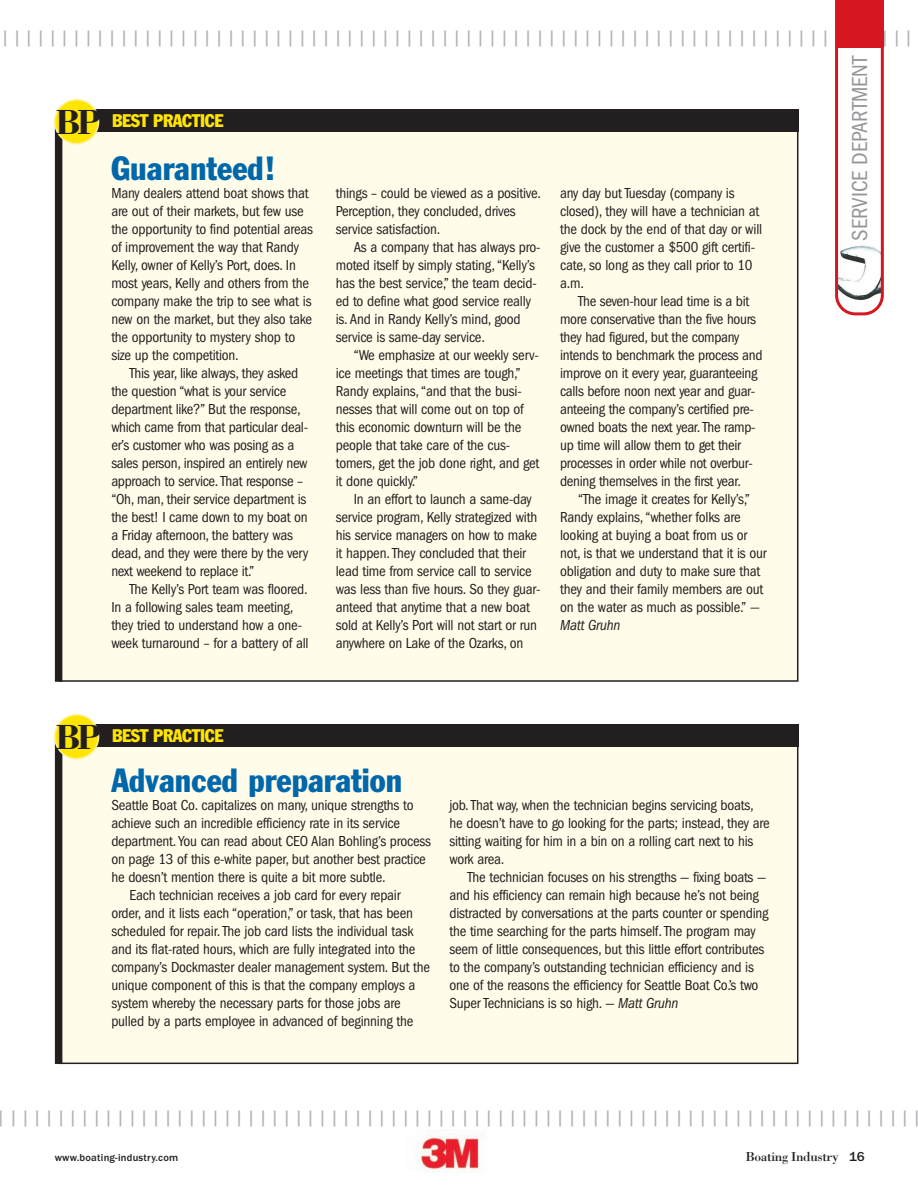
<style>
.page{position:relative;width:918px;height:1188px;background:#fff}
.page>*{position:absolute;margin:0;border:0;box-sizing:border-box;transform-origin:0 0}
.t1{font:condensed 33px "Franklin Gothic";color:#0067aa}
.t2{font:condensed 22.5px "Franklin Gothic";color:#939598}
.t3{font:21px "Helvetica";color:#b2b3b7}
.t4{font:condensed 18px "Franklin Gothic";letter-spacing:-.015em;color:#ffe601}
.t5{font:condensed 15px/18px "Franklin Gothic";letter-spacing:-.015em;color:#231f20}
.t6{font:13.5px "Bodoni";letter-spacing:-.025em;color:#231f20}
.t7{font:500 10.5px "Franklin Gothic";letter-spacing:.025em;color:#231f20}
.s1{font-family:"Bodoni";font-weight:700;font-stretch:normal;font-size:36px;color:#231f20}
.s2{font-style:italic}
.s3{font-family:"Franklin Gothic";font-weight:500}
</style>
<div class="page">
<div style="left:59px;top:115px;width:739px;height:566px;background:#fffde9"></div>
<div style="left:55px;top:118px;width:7px;height:564px;background:#231f20"></div>
<div style="left:63px;top:109px;width:735px;height:23px;background:#231f20"></div>
<svg style="left:54px;top:99px;width:45px;height:45px"></svg>
<div style="left:59px;top:730px;width:739px;height:333px;background:#fffde9"></div>
<div style="left:55px;top:733px;width:7px;height:331px;background:#231f20"></div>
<div style="left:63px;top:724px;width:735px;height:23px;background:#231f20"></div>
<svg style="left:54px;top:714px;width:45px;height:45px"></svg>
<img style="left:416px;top:1135px;width:65px;height:35px">
<svg style="left:835px;top:0;width:49px;height:315px"></svg>
<div style="left:837px;top:0;width:47px;height:47px;background:#d7171f"></div>
<h3 class="t3" style="left:3px;top:31px;width:910px">| | | | | | | | | | | | | | | | | | | | | | | | | | | | | | | | | | | | | | | | | | | | | | | | | | | | | | | | | | | | | | | | | | | | | | | | | | | | |</h3>
<p class="t4" style="left:55px;top:114px;width:170px"><span class="s1">BP</span> BEST PRACTICE</p>
<h1 class="t1" style="left:111px;top:157px;width:166px">Guaranteed!</h1>
<p class="t5" style="left:111px;top:185px;width:203px">Many dealers attend boat shows that are out of their markets, but few use the opportunity to find potential areas of improvement the way that Randy Kelly, owner of Kelly’s Port, does. In most years, Kelly and others from the company make the trip to see what is new on the market, but they also take the opportunity to mystery shop to size up the competition.</p>
<p class="t5" style="left:111px;top:365px;width:199px;text-indent:18px">This year, like always, they asked the question “what is your service department like?” But the response, which came from that particular deal&shy;er’s customer who was posing as a sales person, inspired an entirely new approach to service. That response – “Oh, man, their service department is the best! I came down to my boat on a Friday afternoon, the battery was dead, and they were there by the very next weekend to replace it.”</p>
<p class="t5" style="left:111px;top:581px;width:199px;text-indent:18px">The Kelly’s Port team was floored.<br>In a following sales team meeting, they tried to understand how a one&shy;week turnaround – for a battery of all</p>
<p class="t5" style="left:336px;top:185px;width:207px">things – could be viewed as a positive.<br>Perception, they concluded, drives service satisfaction.</p>
<p class="t5" style="left:336px;top:239px;width:206px;text-indent:18px">As a company that has always pro&shy;moted itself by simply stating, “Kelly’s has the best service,” the team decid&shy;ed to define what good service really is. And in Randy Kelly’s mind, good service is same-day service.</p>
<p class="t5" style="left:336px;top:347px;width:205px;text-indent:18px">“We emphasize at our weekly serv&shy;ice meetings that times are tough,”<br>Randy explains, “and that the busi&shy;nesses that will come out on top of this economic downturn will be the people that take care of the cus&shy;tomers, get the job done right, and get it done quickly.”</p>
<p class="t5" style="left:336px;top:491px;width:206px;text-indent:18px">In an effort to launch a same-day service program, Kelly strategized with his service managers on how to make it happen. They concluded that their lead time from service call to service was less than five hours. So they guar&shy;anteed that anytime that a new boat sold at Kelly’s Port will not start or run anywhere on Lake of the Ozarks, on</p>
<p class="t5" style="left:560px;top:185px;width:204px">any day but Tuesday (company is closed), they will have a technician at the dock by the end of that day or will give the customer a $500 gift certifi&shy;cate, so long as they call prior to 10 a.m.</p>
<p class="t5" style="left:560px;top:293px;width:204px;text-indent:18px">The seven-hour lead time is a bit more conservative than the five hours they had figured, but the company intends to benchmark the process and improve on it every year, guaranteeing calls before noon next year and guar&shy;anteeing the company’s certified pre&shy;owned boats the next year. The ramp&shy;up time will allow them to get their processes in order while not overbur&shy;dening themselves in the first year.</p>
<p class="t5" style="left:560px;top:491px;width:208px;text-indent:18px">“The image it creates for Kelly’s,”<br>Randy explains, “whether folks are looking at buying a boat from us or not, is that we understand that it is our obligation and duty to make sure that they and their family members are out on the water as much as possible.” <span class="s2">—<br>Matt Gruhn</span></p>
<p class="t4" style="left:55px;top:729px;width:170px"><span class="s1">BP</span> BEST PRACTICE</p>
<h1 class="t1" style="left:111px;top:769px;width:292px">Advanced preparation</h1>
<p class="t5" style="left:111px;top:797px;width:304px">Seattle Boat Co. capitalizes on many, unique strengths to</p>
<p class="t5" style="left:111px;top:815px;width:290px">achieve such an incredible efficiency rate in its service</p>
<p class="t5" style="left:111px;top:833px;width:321px">department. You can read about CEO Alan Bohling’s process</p>
<p class="t5" style="left:111px;top:851px;width:316px">on page 13 of this e-white paper, but another best practice</p>
<p class="t5" style="left:111px;top:869px;width:276px">he doesn’t mention there is quite a bit more subtle.</p>
<p class="t5" style="left:129px;top:887px;width:273px">Each technician receives a job card for every repair</p>
<p class="t5" style="left:111px;top:905px;width:303px">order, and it lists each “operation,” or task, that has been</p>
<p class="t5" style="left:111px;top:923px;width:304px">scheduled for repair. The job card lists the individual task</p>
<p class="t5" style="left:111px;top:941px;width:306px">and its flat-rated hours, which are fully integrated into the</p>
<p class="t5" style="left:111px;top:959px;width:320px">company’s Dockmaster dealer management system. But the</p>
<p class="t5" style="left:111px;top:977px;width:306px">unique component of this is that the company employs a</p>
<p class="t5" style="left:111px;top:995px;width:291px">system whereby the necessary parts for those jobs are</p>
<p class="t5" style="left:111px;top:1013px;width:303px">pulled by a parts employee in advanced of beginning the</p>
<p class="t5" style="left:449px;top:797px;width:322px">job. That way, when the technician begins servicing boats, he doesn’t have to go looking for the parts; instead, they are sitting waiting for him in a bin on a rolling cart next to his work area.</p>
<p class="t5" style="left:449px;top:869px;width:321px;text-indent:18px">The technician focuses on his strengths — fixing boats — and his efficiency can remain high because he’s not being distracted by conversations at the parts counter or spending the time searching for the parts himself. The program may seem of little consequences, but this little effort contributes to the company’s outstanding technician efficiency and is one of the reasons the efficiency for Seattle Boat Co.’s two Super Technicians is so high. — <span class="s2">Matt Gruhn</span></p>
<h2 class="t2" style="left:852px;top:241px;width:186px;rotate:-90deg">SERVICE DEPARTMENT</h2>
<h3 class="t3" style="left:-1px;top:1111px;width:922px">| | | | | | | | | | | | | | | | | | | | | | | | | | | | | | | | | | | | | | | | | | | | | | | | | | | | | | | | | | | | | | | | | | | | | | | | | | | | | |</h3>
<p class="t7" style="left:55px;top:1154px;width:125px">www.boating-industry.com</p>
<p class="t6" style="left:746px;top:1148px;width:120px">Boating Industry <span class="s3">16</span></p>
</div>
